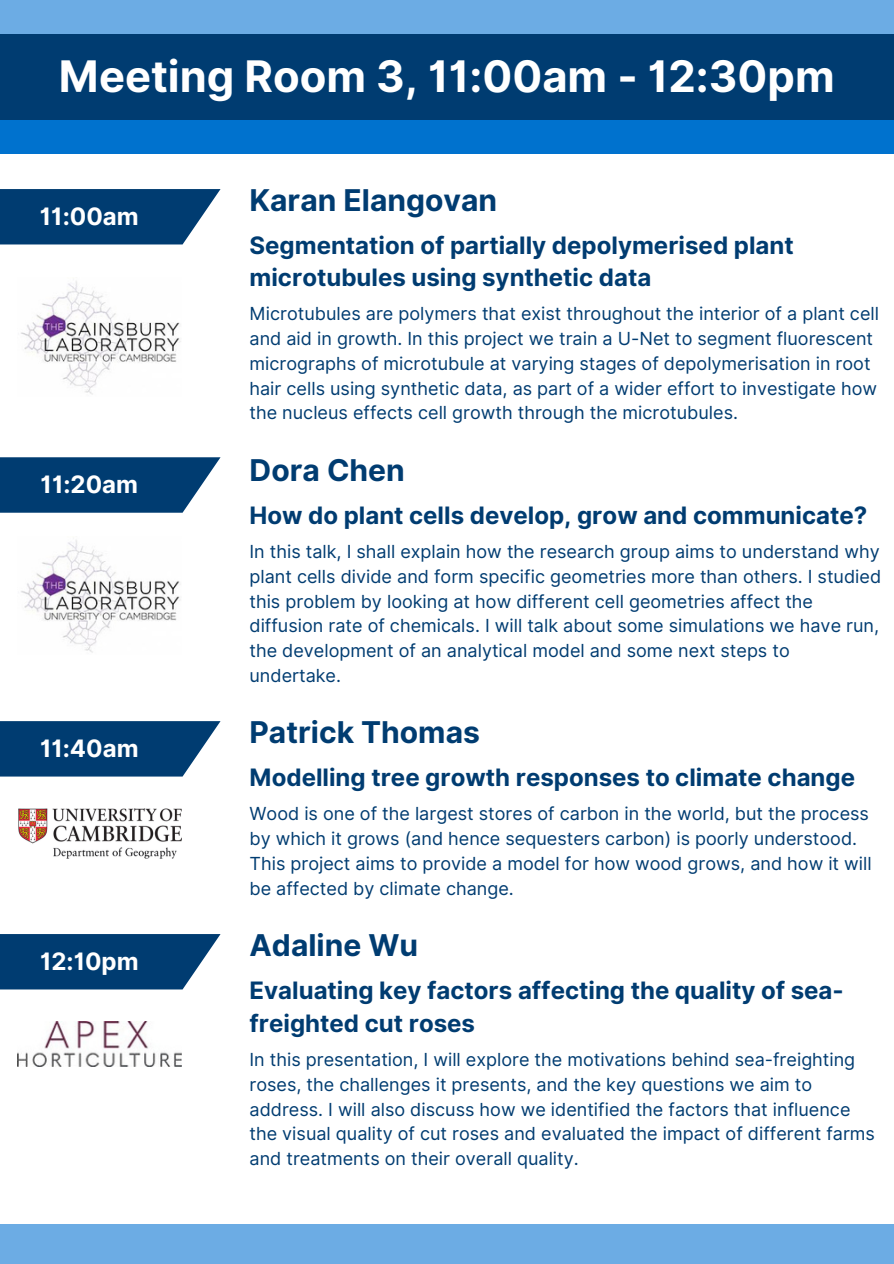
<style>
.page{position:relative;width:894px;height:1264px;background:#fff}
.page>*{position:absolute;margin:0;border:0;box-sizing:border-box;transform-origin:0 0}
.t1{font:700 43.5px "Inter";color:#fff}
.t2{font:700 30px "Inter";color:#003c71}
.t3{font:700 24px/32.7px "Inter";color:#003c71}
.t4{font:700 24px "Inter";color:#fff}
.t5{font:18px/24.8px "Inter";color:#003c71}
</style>
<div class="page">
<div style="left:0;top:0;width:893px;height:35px;background:#6cace4"></div>
<div style="left:0;top:101px;width:893px;height:53px;background:#0072ce"></div>
<div style="left:0;top:35px;width:893px;height:85px;background:#003c71"></div>
<div style="left:0;top:1223px;width:893px;height:40px;background:#6cace4"></div>
<svg style="left:0;top:189px;width:220px;height:55px;background:#154c7c"></svg>
<svg style="left:0;top:457px;width:220px;height:55px;background:#164d7d"></svg>
<svg style="left:0;top:721px;width:220px;height:55px;background:#154c7d"></svg>
<svg style="left:0;top:934px;width:220px;height:55px;background:#154c7c"></svg>
<img style="left:21px;top:281px;width:160px;height:114px">
<img style="left:21px;top:540px;width:160px;height:113px">
<img style="left:19px;top:808px;width:163px;height:50px">
<img style="left:17px;top:1021px;width:165px;height:45px">
<h3 class="t1" style="left:59px;top:50px;width:777px">Meeting Room 3, 11:00am - 12:30pm</h3>
<h1 class="t4" style="left:40px;top:202px;width:100px">11:00am</h1>
<h3 class="t4" style="left:41px;top:470px;width:99px">11:20am</h3>
<p class="t4" style="left:40px;top:734px;width:100px">11:40am</p>
<h2 class="t4" style="left:40px;top:947px;width:100px">12:10pm</h2>
<p class="t2" style="left:249px;top:182px;width:249px">Karan Elangovan</p>
<p class="t3" style="left:249px;top:228px;width:545px">Segmentation of partially depolymerised plant microtubules using synthetic data</p>
<h3 class="t5" style="left:249px;top:301px;width:630px">Microtubules are polymers that exist throughout the interior of a plant cell and aid in growth. In this project we train a U-Net to segment fluorescent micrographs of microtubule at varying stages of depolymerisation in root hair cells using synthetic data, as part of a wider effort to investigate how the nucleus effects cell growth through the microtubules.</h3>
<h2 class="t2" style="left:249px;top:452px;width:157px">Dora Chen</h2>
<h3 class="t3" style="left:249px;top:499px;width:619px">How do plant cells develop, grow and communicate?</h3>
<p class="t5" style="left:249px;top:539px;width:633px">In this talk, I shall explain how the research group aims to understand why plant cells divide and form specific geometries more than others. I studied this problem by looking at how different cell geometries affect the diffusion rate of chemicals. I will talk about some simulations we have run, the development of an analytical model and some next steps to undertake.</p>
<p class="t2" style="left:249px;top:714px;width:232px">Patrick Thomas</p>
<h3 class="t3" style="left:249px;top:761px;width:607px">Modelling tree growth responses to climate change</h3>
<h2 class="t5" style="left:249px;top:801px;width:623px">Wood is one of the largest stores of carbon in the world, but the process by which it grows (and hence sequesters carbon) is poorly understood.<br>This project aims to provide a model for how wood grows, and how it will be affected by climate change.</h2>
<h3 class="t2" style="left:249px;top:927px;width:170px">Adaline Wu</h3>
<h3 class="t3" style="left:249px;top:974px;width:595px">Evaluating key factors affecting the quality of sea&shy;freighted cut roses</h3>
<p class="t5" style="left:249px;top:1047px;width:626px">In this presentation, I will explore the motivations behind sea-freighting roses, the challenges it presents, and the key questions we aim to address. I will also discuss how we identified the factors that influence the visual quality of cut roses and evaluated the impact of different farms and treatments on their overall quality.</p>
</div>
